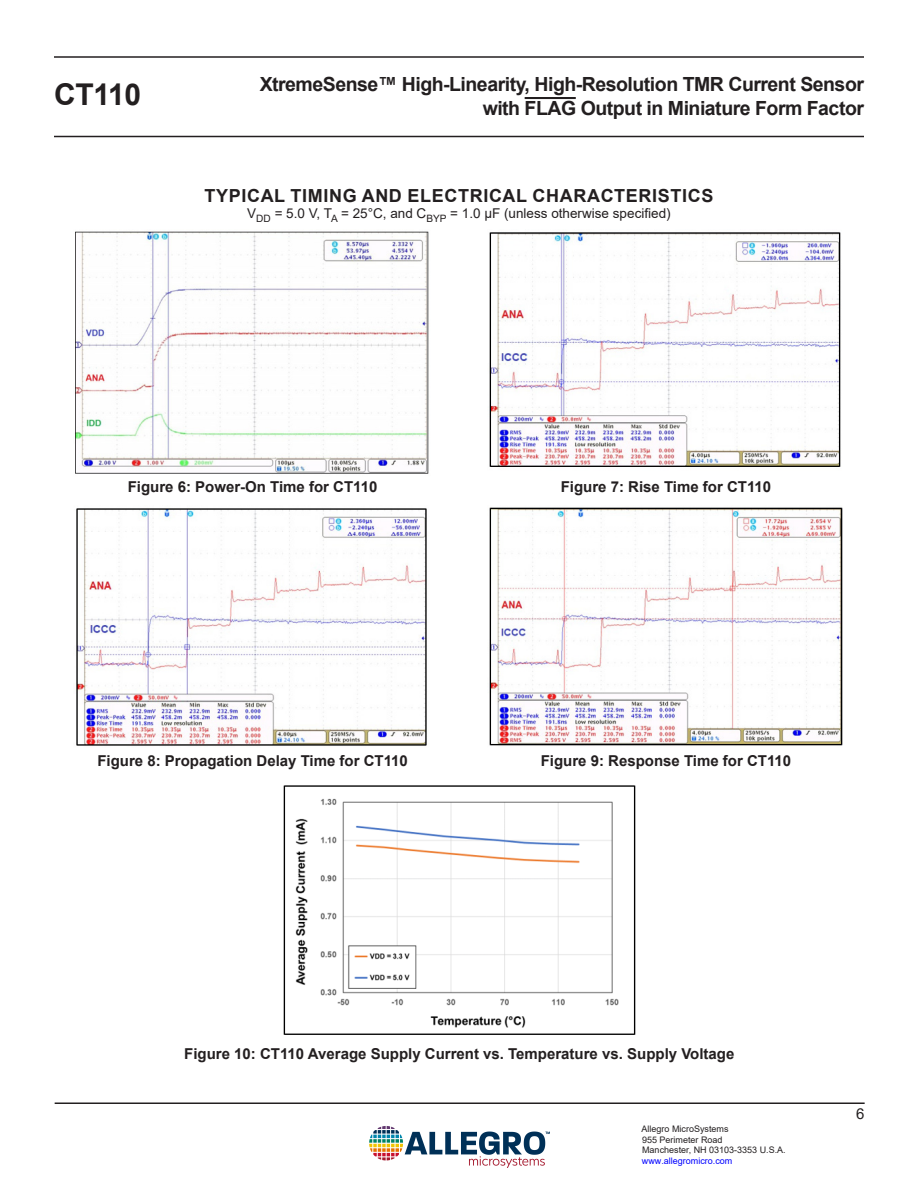
<style>
.page{position:relative;width:918px;height:1188px;background:#fff}
.page>*{position:absolute;margin:0;border:0;box-sizing:border-box;transform-origin:0 0}
.t1{font:700 30px "Arial";letter-spacing:-.01em;color:#231f20}
.t2{font:700 19.5px "Arial";letter-spacing:-.025em;color:#231f20}
.Heading_1{font:700 18px "Arial";letter-spacing:.035em;color:#231f20}
.t3{font:700 15px "Arial";color:#231f20}
.t4{font:15px "Arial";color:#231f20}
.t5{font:13.5px "Arial";color:#231f20}
.t6{font:9px/10.8px "Arial";color:#231f20}
.t7{font:9px "Arial";color:#00f}
</style>
<div class="page">
<hr style="left:55px;top:1102px;width:810px;height:2px;background:#231f20">
<hr style="left:525px;top:97px;width:51px;height:2px;background:#231f20">
<hr style="left:54px;top:136px;width:810px;height:1px;background:#231f20">
<hr style="left:54px;top:56px;width:810px;height:2px;background:#231f20">
<img style="left:370px;top:1126px;width:180px;height:42px">
<img style="left:75px;top:231px;width:354px;height:243px">
<img style="left:489px;top:232px;width:352px;height:235px">
<img style="left:76px;top:508px;width:351px;height:238px">
<img style="left:489px;top:507px;width:354px;height:239px">
<img style="left:283px;top:785px;width:353px;height:250px">
<h1 class="t1" style="left:54px;top:74px;width:89px">CT110</h1>
<h2 class="t2" style="left:260px;top:71px;width:606px">XtremeSense™ High-Linearity, High-Resolution TMR Current Sensor</h2>
<h2 class="t2" style="left:483px;top:94px;width:383px">with FLAG Output in Miniature Form Factor</h2>
<p class="Heading_1" style="left:205px;top:183px;width:510px">TYPICAL TIMING AND ELECTRICAL CHARACTERISTICS</p>
<p class="t5" style="left:247px;top:204px;width:425px">V<sub>DD</sub> = 5.0 V, T<sub>A</sub> = 25°C, and C<sub>BYP</sub> = 1.0 µF (unless otherwise specified)</p>
<p class="t3" style="left:128px;top:476px;width:251px">Figure 6: Power-On Time for CT110</p>
<p class="t3" style="left:561px;top:476px;width:212px">Figure 7: Rise Time for CT110</p>
<p class="t3" style="left:97px;top:750px;width:312px">Figure 8: Propagation Delay Time for CT110</p>
<p class="t3" style="left:541px;top:750px;width:252px">Figure 9: Response Time for CT110</p>
<p class="t3" style="left:184px;top:1043px;width:552px">Figure 10: CT110 Average Supply Current vs. Temperature vs. Supply Voltage</p>
<p class="t6" style="left:642px;top:1123px;width:146px">Allegro MicroSystems<br>955 Perimeter Road<br>Manchester, NH 03103-3353 U.S.A.</p>
<p class="t7" style="left:642px;top:1155px;width:92px">www.allegromicro.com</p>
<p class="t4" style="left:856px;top:1103px;width:10px">6</p>
</div>
